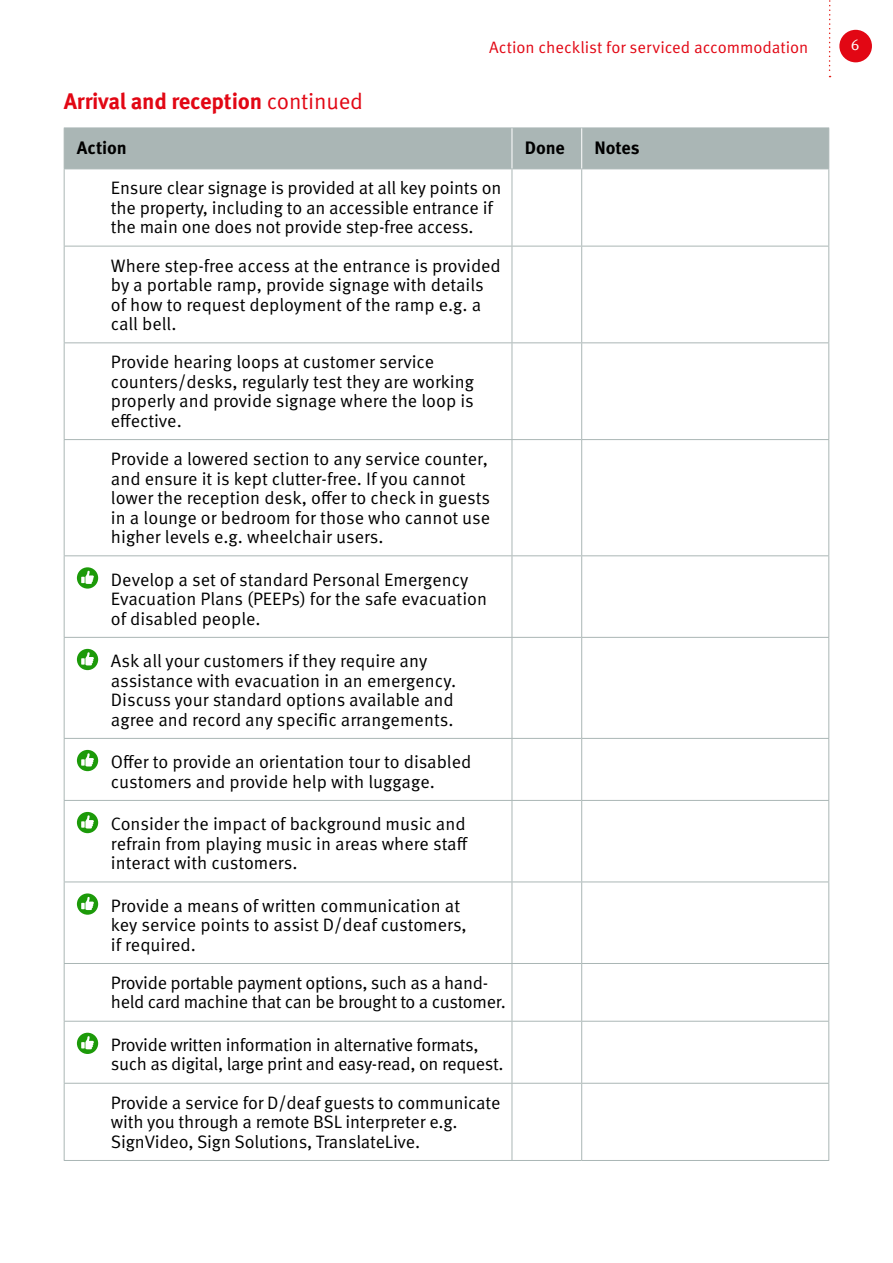
<style>
.page{position:relative;width:893px;height:1263px;background:#fff}
.page>*{position:absolute;margin:0;border:0;box-sizing:border-box;transform-origin:0 0}
.t1{font:700 22.5px "Meta Pro";letter-spacing:-.01em;color:#e20714}
.t2{font:18px/19.5px "Meta Pro Norm";letter-spacing:-.005em;color:#000}
.t3{font:700 18px "Meta Pro";letter-spacing:-.005em;color:#000}
.t4{font:16.5px "Meta Pro Norm";letter-spacing:-.005em;color:#e20714}
.t5{font:15.45px "Meta Pro Norm";color:#fff}
.s1{font-family:"Meta Pro Norm";font-weight:400}
.s2{color:#fff}
.s3{color:#aab6b5}
</style>
<div class="page">
<svg style="left:829px;top:0;width:2px;height:77px"></svg>
<div style="left:839px;top:30px;width:33px;height:32px;background:#e20714;border-radius:50%"></div>
<div style="left:65px;top:129px;width:763px;height:39px;background:#aab6b5"></div>
<hr style="left:64px;top:128px;width:448px;height:1px;background:#aab6b5">
<hr style="left:64px;top:128px;width:1px;height:40px;background:#aab6b5">
<hr style="left:512px;top:128px;width:70px;height:1px;background:#aab6b5">
<hr style="left:582px;top:128px;width:247px;height:1px;background:#aab6b5">
<hr style="left:828px;top:128px;width:1px;height:40px;background:#aab6b5">
<hr style="left:64px;top:168px;width:448px;height:1px;background:#aab6b5">
<hr style="left:64px;top:169px;width:1px;height:77px;background:#aab6b5">
<hr style="left:512px;top:168px;width:70px;height:1px;background:#aab6b5">
<hr style="left:512px;top:169px;width:1px;height:77px;background:#aab6b5">
<hr style="left:582px;top:168px;width:247px;height:1px;background:#aab6b5">
<hr style="left:581px;top:169px;width:1px;height:77px;background:#aab6b5">
<hr style="left:828px;top:169px;width:1px;height:77px;background:#aab6b5">
<hr style="left:64px;top:246px;width:448px;height:1px;background:#aab6b5">
<hr style="left:64px;top:246px;width:1px;height:96px;background:#aab6b5">
<hr style="left:512px;top:246px;width:70px;height:1px;background:#aab6b5">
<hr style="left:512px;top:246px;width:1px;height:96px;background:#aab6b5">
<hr style="left:582px;top:246px;width:247px;height:1px;background:#aab6b5">
<hr style="left:581px;top:246px;width:1px;height:96px;background:#aab6b5">
<hr style="left:828px;top:246px;width:1px;height:96px;background:#aab6b5">
<hr style="left:64px;top:342px;width:448px;height:1px;background:#aab6b5">
<hr style="left:64px;top:343px;width:1px;height:96px;background:#aab6b5">
<hr style="left:512px;top:342px;width:70px;height:1px;background:#aab6b5">
<hr style="left:512px;top:343px;width:1px;height:96px;background:#aab6b5">
<hr style="left:582px;top:342px;width:247px;height:1px;background:#aab6b5">
<hr style="left:581px;top:343px;width:1px;height:96px;background:#aab6b5">
<hr style="left:828px;top:343px;width:1px;height:96px;background:#aab6b5">
<hr style="left:64px;top:439px;width:448px;height:1px;background:#aab6b5">
<hr style="left:64px;top:440px;width:1px;height:115px;background:#aab6b5">
<hr style="left:512px;top:439px;width:70px;height:1px;background:#aab6b5">
<hr style="left:512px;top:440px;width:1px;height:115px;background:#aab6b5">
<hr style="left:582px;top:439px;width:247px;height:1px;background:#aab6b5">
<hr style="left:581px;top:440px;width:1px;height:115px;background:#aab6b5">
<hr style="left:828px;top:440px;width:1px;height:115px;background:#aab6b5">
<hr style="left:64px;top:555px;width:448px;height:1px;background:#aab6b5">
<hr style="left:64px;top:556px;width:1px;height:81px;background:#aab6b5">
<hr style="left:512px;top:555px;width:70px;height:1px;background:#aab6b5">
<hr style="left:512px;top:556px;width:1px;height:81px;background:#aab6b5">
<hr style="left:582px;top:555px;width:247px;height:1px;background:#aab6b5">
<hr style="left:581px;top:556px;width:1px;height:81px;background:#aab6b5">
<hr style="left:828px;top:556px;width:1px;height:81px;background:#aab6b5">
<hr style="left:64px;top:637px;width:448px;height:1px;background:#aab6b5">
<hr style="left:64px;top:638px;width:1px;height:100px;background:#aab6b5">
<hr style="left:512px;top:637px;width:70px;height:1px;background:#aab6b5">
<hr style="left:512px;top:638px;width:1px;height:100px;background:#aab6b5">
<hr style="left:582px;top:637px;width:247px;height:1px;background:#aab6b5">
<hr style="left:581px;top:638px;width:1px;height:100px;background:#aab6b5">
<hr style="left:828px;top:638px;width:1px;height:100px;background:#aab6b5">
<hr style="left:64px;top:738px;width:448px;height:1px;background:#aab6b5">
<hr style="left:64px;top:739px;width:1px;height:61px;background:#aab6b5">
<hr style="left:512px;top:738px;width:70px;height:1px;background:#aab6b5">
<hr style="left:512px;top:739px;width:1px;height:61px;background:#aab6b5">
<hr style="left:582px;top:738px;width:247px;height:1px;background:#aab6b5">
<hr style="left:581px;top:739px;width:1px;height:61px;background:#aab6b5">
<hr style="left:828px;top:739px;width:1px;height:61px;background:#aab6b5">
<hr style="left:64px;top:800px;width:448px;height:1px;background:#aab6b5">
<hr style="left:64px;top:801px;width:1px;height:80px;background:#aab6b5">
<hr style="left:512px;top:800px;width:70px;height:1px;background:#aab6b5">
<hr style="left:512px;top:801px;width:1px;height:80px;background:#aab6b5">
<hr style="left:582px;top:800px;width:247px;height:1px;background:#aab6b5">
<hr style="left:581px;top:801px;width:1px;height:80px;background:#aab6b5">
<hr style="left:828px;top:801px;width:1px;height:80px;background:#aab6b5">
<hr style="left:64px;top:881px;width:448px;height:1px;background:#aab6b5">
<hr style="left:64px;top:882px;width:1px;height:81px;background:#aab6b5">
<hr style="left:512px;top:881px;width:70px;height:1px;background:#aab6b5">
<hr style="left:512px;top:882px;width:1px;height:81px;background:#aab6b5">
<hr style="left:582px;top:881px;width:247px;height:1px;background:#aab6b5">
<hr style="left:581px;top:882px;width:1px;height:81px;background:#aab6b5">
<hr style="left:828px;top:882px;width:1px;height:81px;background:#aab6b5">
<hr style="left:64px;top:963px;width:448px;height:1px;background:#aab6b5">
<hr style="left:64px;top:964px;width:1px;height:57px;background:#aab6b5">
<hr style="left:512px;top:963px;width:70px;height:1px;background:#aab6b5">
<hr style="left:512px;top:964px;width:1px;height:57px;background:#aab6b5">
<hr style="left:582px;top:963px;width:247px;height:1px;background:#aab6b5">
<hr style="left:581px;top:964px;width:1px;height:57px;background:#aab6b5">
<hr style="left:828px;top:964px;width:1px;height:57px;background:#aab6b5">
<hr style="left:64px;top:1021px;width:448px;height:1px;background:#aab6b5">
<hr style="left:64px;top:1021px;width:1px;height:62px;background:#aab6b5">
<hr style="left:512px;top:1021px;width:70px;height:1px;background:#aab6b5">
<hr style="left:512px;top:1021px;width:1px;height:62px;background:#aab6b5">
<hr style="left:582px;top:1021px;width:247px;height:1px;background:#aab6b5">
<hr style="left:581px;top:1021px;width:1px;height:62px;background:#aab6b5">
<hr style="left:828px;top:1021px;width:1px;height:62px;background:#aab6b5">
<hr style="left:64px;top:1083px;width:448px;height:1px;background:#aab6b5">
<hr style="left:64px;top:1083px;width:1px;height:77px;background:#aab6b5">
<hr style="left:512px;top:1083px;width:70px;height:1px;background:#aab6b5">
<hr style="left:512px;top:1083px;width:1px;height:77px;background:#aab6b5">
<hr style="left:582px;top:1083px;width:247px;height:1px;background:#aab6b5">
<hr style="left:581px;top:1083px;width:1px;height:77px;background:#aab6b5">
<hr style="left:828px;top:1083px;width:1px;height:77px;background:#aab6b5">
<hr style="left:64px;top:1160px;width:448px;height:1px;background:#aab6b5">
<hr style="left:512px;top:1160px;width:70px;height:1px;background:#aab6b5">
<hr style="left:582px;top:1160px;width:247px;height:1px;background:#aab6b5">
<hr style="left:512px;top:128px;width:1px;height:40px;background:#fff">
<hr style="left:581px;top:128px;width:1px;height:40px;background:#fff">
<svg style="left:77px;top:567px;width:21px;height:22px"></svg>
<svg style="left:77px;top:649px;width:21px;height:21px"></svg>
<svg style="left:77px;top:750px;width:21px;height:21px"></svg>
<svg style="left:77px;top:812px;width:21px;height:21px"></svg>
<svg style="left:77px;top:893px;width:21px;height:22px"></svg>
<svg style="left:77px;top:1033px;width:21px;height:21px"></svg>
<p class="t1" style="left:64px;top:84px;width:307px">Arrival and reception <span class="s1">continued</span><span class="s2">.</span></p>
<p class="t4" style="left:489px;top:35px;width:321px">Action checklist for serviced accommodation</p>
<p class="t5" style="left:851px;top:33px;width:10px">6</p>
<p class="t3" style="left:77px;top:134px;width:56px">Action<span class="s3">.</span></p>
<p class="t3" style="left:525px;top:134px;width:47px">Done<span class="s3">.</span></p>
<p class="t3" style="left:594px;top:134px;width:52px">Notes<span class="s3">.</span></p>
<p class="t2" style="left:111px;top:177px;width:392px">Ensure clear signage is provided at all key points on the property, including to an accessible entrance if the main one does not provide step-free access.</p>
<p class="t2" style="left:111px;top:254px;width:391px">Where step-free access at the entrance is provided by a portable ramp, provide signage with details of how to request deployment of the ramp e.g. a call bell.</p>
<p class="t2" style="left:111px;top:351px;width:365px">Provide hearing loops at customer service counters/desks, regularly test they are working properly and provide signage where the loop is effective.</p>
<p class="t2" style="left:111px;top:448px;width:381px">Provide a lowered section to any service counter, and ensure it is kept clutter-free. If you cannot lower the reception desk, offer to check in guests in a lounge or bedroom for those who cannot use higher levels e.g. wheelchair users.</p>
<p class="t2" style="left:111px;top:568px;width:378px">Develop a set of standard Personal Emergency<br>Evacuation Plans (PEEPs) for the safe evacuation of disabled people.</p>
<p class="t2" style="left:111px;top:650px;width:347px">Ask all your customers if they require any assistance with evacuation in an emergency.<br>Discuss your standard options available and agree and record any specific arrangements.</p>
<p class="t2" style="left:111px;top:751px;width:362px">Offer to provide an orientation tour to disabled customers and provide help with luggage.</p>
<p class="t2" style="left:111px;top:813px;width:359px">Consider the impact of background music and refrain from playing music in areas where staff interact with customers.</p>
<p class="t2" style="left:111px;top:894px;width:357px">Provide a means of written communication at key service points to assist D/deaf customers, if required.</p>
<p class="t2" style="left:111px;top:972px;width:397px">Provide portable payment options, such as a hand&shy;held card machine that can be brought to a customer.</p>
<p class="t2" style="left:111px;top:1034px;width:394px">Provide written information in alternative formats, such as digital, large print and easy-read, on request.</p>
<p class="t2" style="left:111px;top:1091px;width:391px">Provide a service for D/deaf guests to communicate with you through a remote BSL interpreter e.g.<br>SignVideo, Sign Solutions, TranslateLive.</p>
</div>
